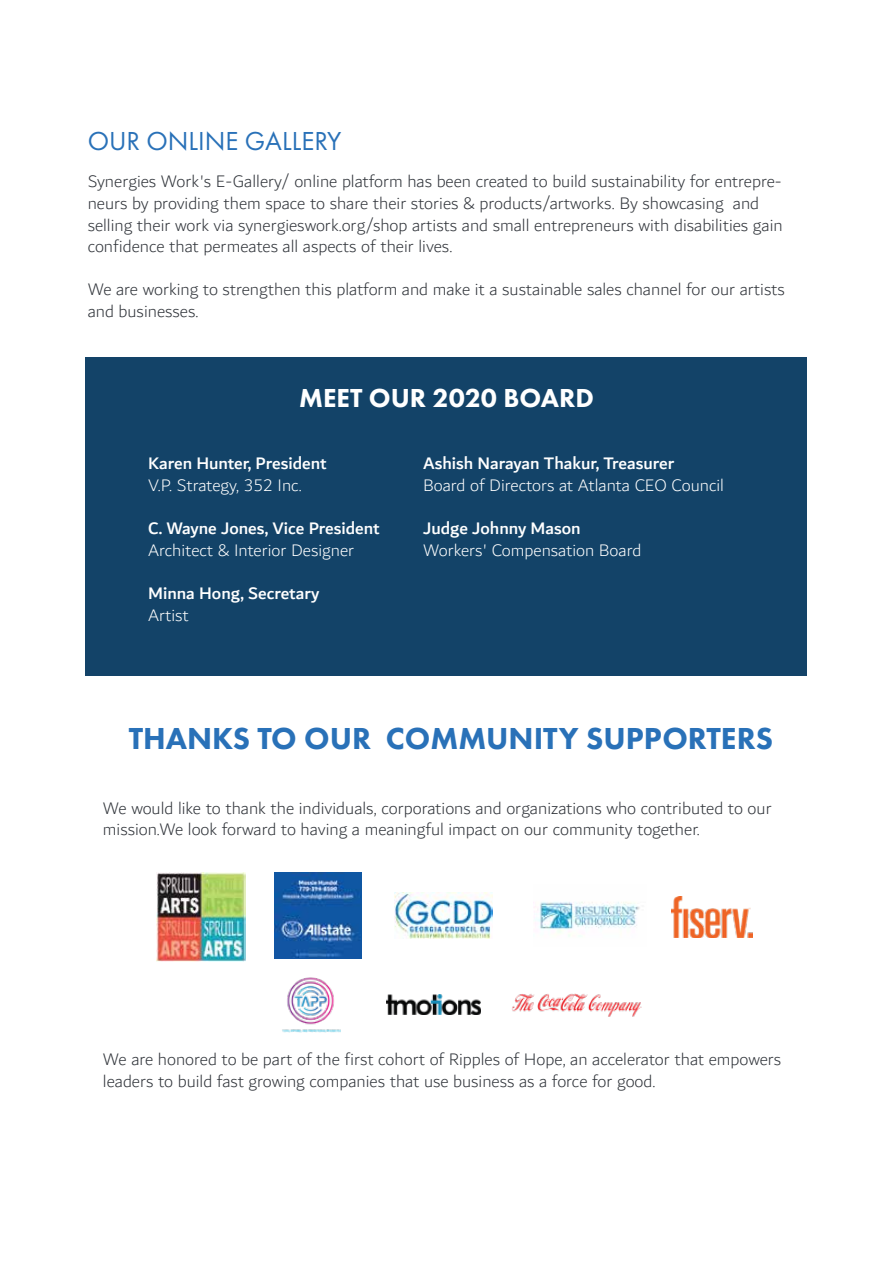
<style>
.page{position:relative;width:893px;height:1263px;background:#fff}
.page>*{position:absolute;margin:0;border:0;box-sizing:border-box;transform-origin:0 0}
.t1{font:800 31.5px "Futura PT";color:#2971b8}
.t2{font:27px "Futura PT";color:#2971b8}
.t3{font:800 27px "Futura PT";color:#fff}
.t4{font:300 18px/21.6px "Dubai";color:#30343a}
.t5{font:300 18px "Dubai";color:#fff}
.t6{font:500 18px "Dubai";color:#fff}
</style>
<div class="page">
<div style="left:86px;top:358px;width:721px;height:318px;background:#134368"></div>
<img style="left:386px;top:994px;width:94px;height:21px">
<img style="left:512px;top:993px;width:130px;height:24px">
<img style="left:672px;top:896px;width:81px;height:41px">
<img style="left:282px;top:977px;width:59px;height:56px">
<img style="left:395px;top:893px;width:97px;height:45px">
<img style="left:535px;top:901px;width:105px;height:36px">
<img style="left:274px;top:872px;width:88px;height:87px">
<img style="left:156px;top:872px;width:89px;height:89px">
<h2 class="t2" style="left:88px;top:125px;width:255px">OUR ONLINE GALLERY</h2>
<p class="t4" style="left:88px;top:171px;width:696px">Synergies Work's E-Gallery/ online platform has been created to build sustainability for entrepre&shy;neurs by providing them space to share their stories &amp; products/artworks. By showcasing and selling their work via synergieswork.org/shop artists and small entrepreneurs with disabilities gain confidence that permeates all aspects of their lives.</p>
<p class="t4" style="left:88px;top:279px;width:699px">We are working to strengthen this platform and make it a sustainable sales channel for our artists and businesses.</p>
<h2 class="t3" style="left:299px;top:381px;width:296px">MEET OUR 2020 BOARD</h2>
<p class="t6" style="left:148px;top:453px;width:180px">Karen Hunter, President</p>
<p class="t5" style="left:148px;top:471px;width:155px">V.P. Strategy, 352 Inc.</p>
<p class="t6" style="left:148px;top:517px;width:233px">C. Wayne Jones, Vice President</p>
<p class="t5" style="left:148px;top:536px;width:208px">Architect &amp; Interior Designer</p>
<p class="t6" style="left:148px;top:582px;width:173px">Minna Hong, Secretary</p>
<p class="t5" style="left:148px;top:601px;width:42px">Artist</p>
<p class="t6" style="left:423px;top:453px;width:253px">Ashish Narayan Thakur, Treasurer</p>
<p class="t5" style="left:423px;top:471px;width:302px">Board of Directors at Atlanta CEO Council</p>
<p class="t6" style="left:423px;top:517px;width:159px">Judge Johnny Mason</p>
<p class="t5" style="left:423px;top:536px;width:220px">Workers' Compensation Board</p>
<h1 class="t1" style="left:129px;top:719px;width:646px">THANKS TO OUR COMMUNITY SUPPORTERS</h1>
<p class="t4" style="left:103px;top:797px;width:670px">We would like to thank the individuals, corporations and organizations who contributed to our mission.We look forward to having a meaningful impact on our community together.</p>
<p class="t4" style="left:103px;top:1049px;width:680px">We are honored to be part of the first cohort of Ripples of Hope, an accelerator that empowers leaders to build fast growing companies that use business as a force for good.</p>
</div>
